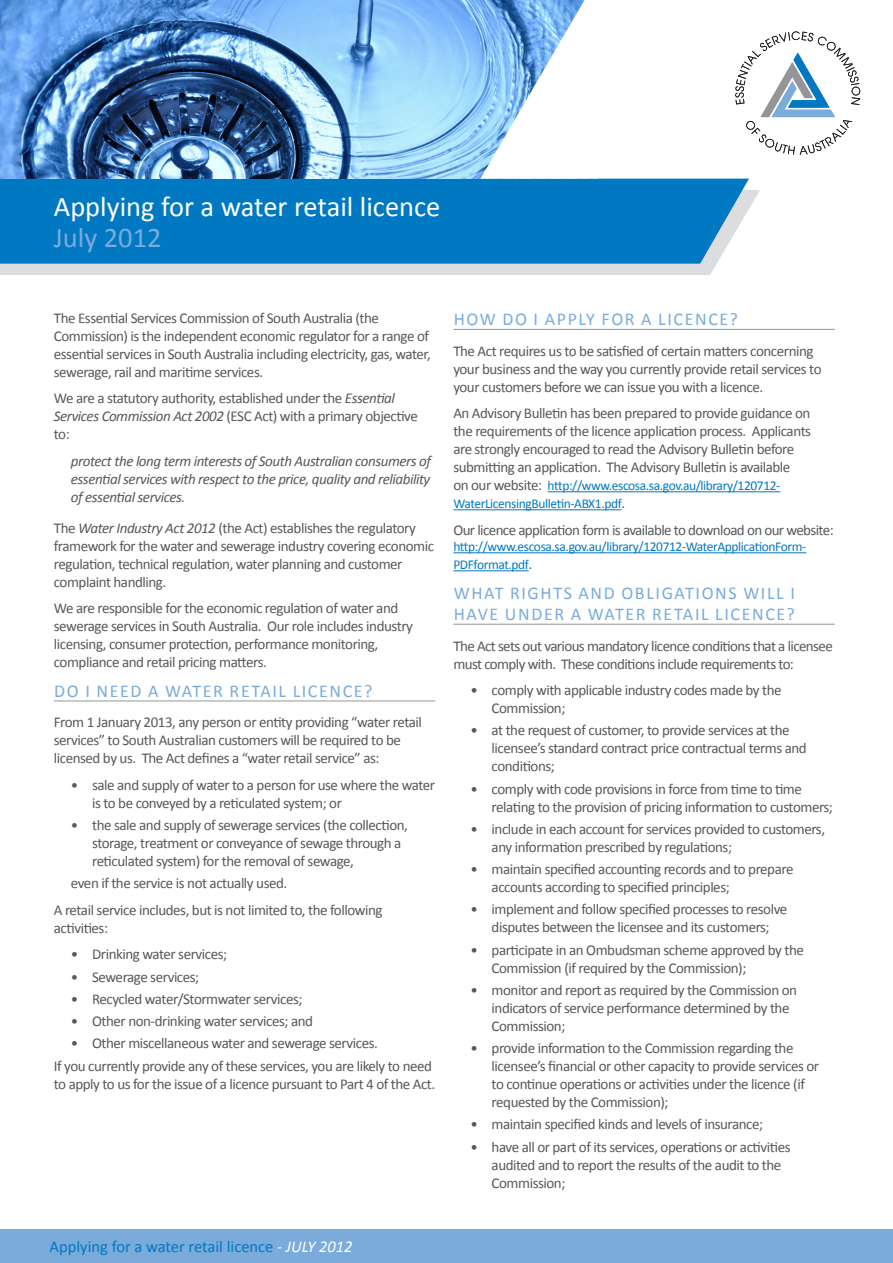
<style>
.page{position:relative;width:893px;height:1263px;background:#fff}
.page>*{position:absolute;margin:0;border:0;box-sizing:border-box;transform-origin:0 0}
.Page_header{font:28.5px "Calibri";color:#fff}
.Page_header-2{font:28.5px "Calibri";color:#7aabdb}
.sub_header{font:18px/21px "Calibri";letter-spacing:.09em;color:#7aabdb}
.t1{font:16.5px "Calibri";color:#0079c2}
.body_copy{font:15px/18px "Calibri";letter-spacing:-.03em;color:#57585a}
.table_figure_titles{font:italic 15px/18px "Calibri";letter-spacing:-.03em;color:#57585a;text-align:justify}
.body_copy-2{font:13.5px/18px "Calibri";letter-spacing:-.03em;color:#0079c2}
.s1{font-style:italic}
.s2{font-size:15px;color:#57585a}
.s3{font-style:italic;color:#fff}
</style>
<div class="page">
<div style="left:0;top:1229px;width:893px;height:34px;background:#7aabdb"></div>
<svg style="left:0;top:190px;width:760px;height:85px;background:#e0e1e3"></svg>
<div style="left:0;top:179px;width:749px;height:85px;background:#0079c2"></div>
<svg style="left:735px;top:31px;width:125px;height:124px"></svg>
<img style="left:0;top:0;width:480px;height:179px">
<svg style="left:480px;top:0;width:117px;height:179px"></svg>
<hr style="left:54px;top:701px;width:381px;height:1px;background:#939598">
<hr style="left:453px;top:329px;width:382px;height:1px;background:#939598">
<hr style="left:548px;top:491px;width:232px;height:1px;background:#0079c2">
<hr style="left:453px;top:509px;width:168px;height:1px;background:#0079c2">
<hr style="left:453px;top:552px;width:353px;height:1px;background:#0079c2">
<hr style="left:453px;top:570px;width:76px;height:1px;background:#0079c2">
<hr style="left:453px;top:624px;width:382px;height:1px;background:#939598">
<p class="Page_header" style="left:54px;top:188px;width:388px">Applying for a water retail licence</p>
<p class="Page_header-2" style="left:54px;top:220px;width:109px">July 2012</p>
<p class="body_copy" style="left:54px;top:309px;width:378px">The Essential Services Commission of South Australia (the Commission) is the independent economic regulator for a range of essential services in South Australia including electricity, gas, water, sewerage, rail and maritime services.</p>
<p class="body_copy" style="left:54px;top:389px;width:366px">We are a statutory authority, established under the <span class="s1">Essential<br>Services Commission Act 2002</span> (ESC Act) with a primary objective to:</p>
<p class="table_figure_titles" style="left:71px;top:451px;width:362px">protect the long term interests of South Australian consumers of essential services with respect to the price, quality and reliability of essential services.</p>
<p class="body_copy" style="left:54px;top:519px;width:382px">The <span class="s1">Water Industry Act 2012</span> (the Act) establishes the regulatory framework for the water and sewerage industry covering economic regulation, technical regulation, water planning and customer complaint handling.</p>
<p class="body_copy" style="left:54px;top:599px;width:361px">We are responsible for the economic regulation of water and sewerage services in South Australia. Our role includes industry licensing, consumer protection, performance monitoring, compliance and retail pricing matters.</p>
<p class="sub_header" style="left:54px;top:680px;width:320px">DO I NEED A WATER RETAIL LICENCE?</p>
<p class="body_copy" style="left:54px;top:713px;width:370px">From 1 January 2013, any person or entity providing “water retail services” to South Australian customers will be required to be licensed by us. The Act defines a “water retail service” as:</p>
<p class="body_copy" style="left:92px;top:776px;width:345px;text-indent:-21px">• sale and supply of water to a person for use where the water is to be conveyed by a reticulated system; or</p>
<p class="body_copy" style="left:92px;top:816px;width:317px;text-indent:-21px">• the sale and supply of sewerage services (the collection, storage, treatment or conveyance of sewage through a reticulated system) for the removal of sewage,</p>
<p class="body_copy" style="left:71px;top:874px;width:218px">even if the service is not actually used.</p>
<p class="body_copy" style="left:54px;top:901px;width:330px">A retail service includes, but is not limited to, the following activities:</p>
<p class="body_copy" style="left:71px;top:945px;width:158px">• Drinking water services;</p>
<p class="body_copy" style="left:71px;top:968px;width:130px">• Sewerage services;</p>
<p class="body_copy" style="left:71px;top:990px;width:233px">• Recycled water/Stormwater services;</p>
<p class="body_copy" style="left:71px;top:1012px;width:244px">• Other non-drinking water services; and</p>
<p class="body_copy" style="left:71px;top:1034px;width:309px">• Other miscellaneous water and sewerage services.</p>
<p class="body_copy" style="left:54px;top:1057px;width:383px">If you currently provide any of these services, you are likely to need to apply to us for the issue of a licence pursuant to Part 4 of the Act.</p>
<p class="sub_header" style="left:454px;top:309px;width:286px">HOW DO I APPLY FOR A LICENCE?</p>
<p class="body_copy" style="left:453px;top:342px;width:370px">The Act requires us to be satisfied of certain matters concerning your business and the way you currently provide retail services to your customers before we can issue you with a licence.</p>
<p class="body_copy" style="left:453px;top:404px;width:359px">An Advisory Bulletin has been prepared to provide guidance on the requirements of the licence application process. Applicants are strongly encouraged to read the Advisory Bulletin before submitting an application. The Advisory Bulletin is available</p>
<p class="body_copy-2" style="left:453px;top:477px;width:328px"><span class="s2">on our website:</span> http://www.escosa.sa.gov.au/library/120712-<br>WaterLicensingBulletin-ABX1.pdf<span class="s2">.</span></p>
<p class="body_copy" style="left:453px;top:521px;width:382px">Our licence application form is available to download on our website:</p>
<p class="body_copy-2" style="left:453px;top:538px;width:354px">http://www.escosa.sa.gov.au/library/120712-WaterApplicationForm-<br>PDFformat.pdf<span class="s2">.</span></p>
<p class="sub_header" style="left:454px;top:582px;width:343px">WHAT RIGHTS AND OBLIGATIONS WILL I<br>HAVE UNDER A WATER RETAIL LICENCE?</p>
<p class="body_copy" style="left:453px;top:637px;width:381px">The Act sets out various mandatory licence conditions that a licensee must comply with. These conditions include requirements to:</p>
<p class="body_copy" style="left:492px;top:681px;width:292px;text-indent:-21px">• comply with applicable industry codes made by the<br>Commission;</p>
<p class="body_copy" style="left:492px;top:721px;width:317px;text-indent:-21px">• at the request of customer, to provide services at the licensee’s standard contract price contractual terms and conditions;</p>
<p class="body_copy" style="left:492px;top:780px;width:343px;text-indent:-21px">• comply with code provisions in force from time to time relating to the provision of pricing information to customers;</p>
<p class="body_copy" style="left:492px;top:820px;width:335px;text-indent:-21px">• include in each account for services provided to customers, any information prescribed by regulations;</p>
<p class="body_copy" style="left:492px;top:860px;width:303px;text-indent:-21px">• maintain specified accounting records and to prepare accounts according to specified principles;</p>
<p class="body_copy" style="left:470px;top:900px;width:318px;text-align:center">• implement and follow specified processes to resolve disputes between the licensee and its customers;</p>
<p class="body_copy" style="left:492px;top:941px;width:314px;text-indent:-21px">• participate in an Ombudsman scheme approved by the<br>Commission (if required by the Commission);</p>
<p class="body_copy" style="left:492px;top:981px;width:307px;text-indent:-21px">• monitor and report as required by the Commission on indicators of service performance determined by the<br>Commission;</p>
<p class="body_copy" style="left:492px;top:1039px;width:329px;text-indent:-21px">• provide information to the Commission regarding the licensee’s financial or other capacity to provide services or to continue operations or activities under the licence (if requested by the Commission);</p>
<p class="body_copy" style="left:470px;top:1115px;width:294px">• maintain specified kinds and levels of insurance;</p>
<p class="body_copy" style="left:492px;top:1138px;width:300px;text-indent:-21px">• have all or part of its services, operations or activities audited and to report the results of the audit to the<br>Commission;</p>
<p class="t1" style="left:50px;top:1236px;width:304px">Applying for a water retail licence <span class="s3">- JULY 2012</span></p>
</div>
